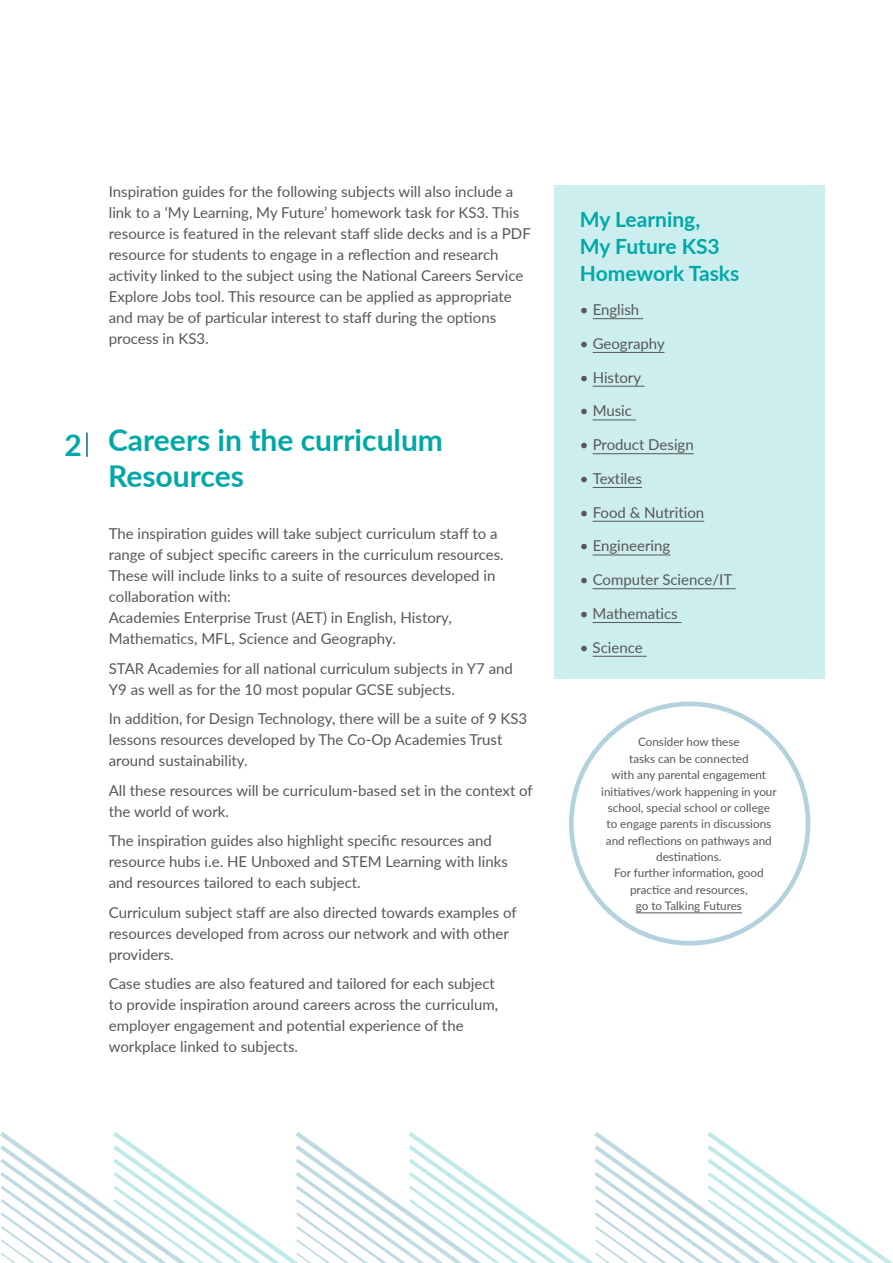
<style>
.page{position:relative;width:893px;height:1263px;background:#fff}
.page>*{position:absolute;margin:0;border:0;box-sizing:border-box;transform-origin:0 0}
.t1{font:700 30px/36px "Lato";color:#00a8a8}
.t2{font:700 21px/27px "Lato";color:#00a8a8}
.t3{font:15px/21px "Lato";color:#575756}
.t4{font:11.7px/16.4px "Lato";color:#575756;text-align:center}
</style>
<div class="page">
<div style="left:554px;top:185px;width:271px;height:493px;background:#cee"></div>
<hr style="left:593px;top:318px;width:50px;height:1px;background:#575756">
<hr style="left:593px;top:352px;width:71px;height:1px;background:#575756">
<hr style="left:593px;top:386px;width:52px;height:1px;background:#575756">
<hr style="left:593px;top:420px;width:43px;height:1px;background:#575756">
<hr style="left:593px;top:453px;width:101px;height:1px;background:#575756">
<hr style="left:593px;top:487px;width:49px;height:1px;background:#575756">
<hr style="left:593px;top:521px;width:111px;height:1px;background:#575756">
<hr style="left:593px;top:555px;width:77px;height:1px;background:#575756">
<hr style="left:593px;top:588px;width:143px;height:1px;background:#575756">
<hr style="left:593px;top:622px;width:89px;height:1px;background:#575756">
<hr style="left:593px;top:656px;width:54px;height:1px;background:#575756">
<hr style="left:86px;top:433px;width:2px;height:24px;background:#006992">
<hr style="left:636px;top:912px;width:106px;height:1px;background:#575756">
<div style="left:569px;top:701px;width:241px;height:244px;border:5px solid #b3d2de;border-radius:50%"></div>
<svg style="left:0;top:1132px;width:892px;height:131px"></svg>
<p class="t3" style="left:109px;top:180px;width:424px">Inspiration guides for the following subjects will also include a link to a ‘My Learning, My Future’ homework task for KS3. This resource is featured in the relevant staff slide decks and is a PDF resource for students to engage in a reflection and research activity linked to the subject using the National Careers Service Explore Jobs tool. This resource can be applied as appropriate and may be of particular interest to staff during the options process in KS3.</p>
<h1 class="t1" style="left:65px;top:425px;width:19px">2</h1>
<h1 class="t1" style="left:108px;top:420px;width:336px">Careers in the curriculum<br>Resources</h1>
<p class="t3" style="left:109px;top:523px;width:396px">The inspiration guides will take subject curriculum staff to a range of subject specific careers in the curriculum resources.<br>These will include links to a suite of resources developed in collaboration with:<br>Academies Enterprise Trust (AET) in English, History, Mathematics, MFL, Science and Geography.</p>
<p class="t3" style="left:109px;top:657px;width:406px">STAR Academies for all national curriculum subjects in Y7 and<br>Y9 as well as for the 10 most popular GCSE subjects.</p>
<p class="t3" style="left:109px;top:708px;width:420px">In addition, for Design Technology, there will be a suite of 9 KS3 lessons resources developed by The Co-Op Academies Trust around sustainability.</p>
<p class="t3" style="left:109px;top:779px;width:426px">All these resources will be curriculum-based set in the context of the world of work.</p>
<p class="t3" style="left:109px;top:830px;width:401px">The inspiration guides also highlight specific resources and resource hubs i.e. HE Unboxed and STEM Learning with links and resources tailored to each subject.</p>
<p class="t3" style="left:109px;top:901px;width:409px">Curriculum subject staff are also directed towards examples of resources developed from across our network and with other providers.</p>
<p class="t3" style="left:109px;top:973px;width:391px">Case studies are also featured and tailored for each subject to provide inspiration around careers across the curriculum, employer engagement and potential experience of the workplace linked to subjects.</p>
<h2 class="t2" style="left:580px;top:205px;width:161px">My Learning,<br>My Future KS3<br>Homework Tasks</h2>
<p class="t3" style="left:580px;top:299px;width:61px">• English</p>
<p class="t3" style="left:580px;top:332px;width:86px">• Geography</p>
<p class="t3" style="left:580px;top:366px;width:63px">• History</p>
<p class="t3" style="left:580px;top:400px;width:54px">• Music</p>
<p class="t3" style="left:580px;top:434px;width:115px">• Product Design</p>
<p class="t3" style="left:580px;top:467px;width:63px">• Textiles</p>
<p class="t3" style="left:580px;top:501px;width:126px">• Food &amp; Nutrition</p>
<p class="t3" style="left:580px;top:535px;width:92px">• Engineering</p>
<p class="t3" style="left:580px;top:569px;width:154px">• Computer Science/IT</p>
<p class="t3" style="left:580px;top:602px;width:99px">• Mathematics</p>
<p class="t3" style="left:580px;top:636px;width:64px">• Science</p>
<p class="t4" style="left:601px;top:733px;width:177px">Consider how these<br>tasks can be connected<br>with any parental engagement initiatives/work happening in your school, special school or college to engage parents in discussions and reflections on pathways and destinations.<br>For further information, good practice and resources,<br>go to Talking Futures</p>
</div>
